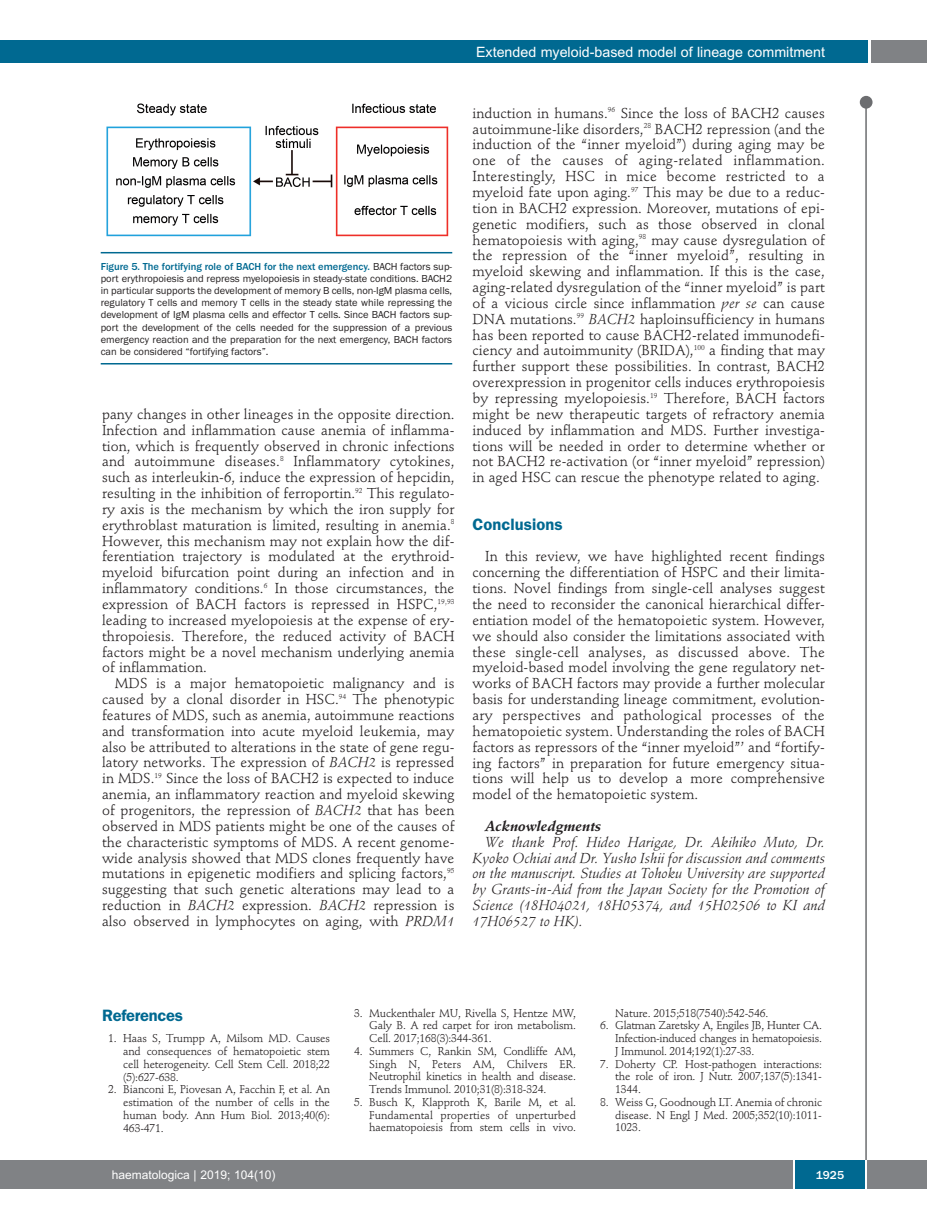
<style>
.page{position:relative;width:927px;height:1225px;background:#fff}
.page>*{position:absolute;margin:0;border:0;box-sizing:border-box;transform-origin:0 0}
.t1{font:600 16.5px "Franklin Gothic";letter-spacing:.005em;color:#006991}
.t2{font:600 16.5px "Franklin Gothic";letter-spacing:-.015em;color:#006991}
.t3{font:14.25px/15.9px "Stempel Schneidler";letter-spacing:.005em;color:#231f20;text-align:justify}
.t4{font:italic 14.25px/15.9px "Stempel Schneidler";letter-spacing:.005em;color:#231f20;text-align:justify}
.t5{font:14.25px "Arial";color:#fff}
.t6{font:italic 700 14.25px "Stempel Schneidler";letter-spacing:.005em;color:#231f20}
.t7{font:12px "Arial";color:#fff}
.t8{font:500 12px "Franklin Gothic";color:#fff}
.t9{font:11.25px/12.8px "Stempel Schneidler";letter-spacing:-.015em;color:#231f20;text-align:justify}
.t10{font:10.5px/12px "Franklin Gothic";color:#231f20;text-align:justify}
.s1{font-weight:500;color:#006991}
.s2{font-style:italic}
</style>
<div class="page">
<div style="left:860px;top:96px;width:12px;height:13px;background:#6c6d70;border-radius:50%"></div>
<hr style="left:865px;top:98px;width:2px;height:1062px;background:#6c6d70">
<div style="left:871px;top:40px;width:56px;height:22px;background:#808285"></div>
<div style="left:18px;top:40px;width:849px;height:22px;background:#006991"></div>
<div style="left:17px;top:1160px;width:910px;height:28px;background:#808285"></div>
<div style="left:795px;top:1160px;width:70px;height:28px;background:#006991"></div>
<hr style="left:793px;top:1160px;width:2px;height:28px;background:#fff">
<hr style="left:865px;top:1160px;width:2px;height:28px;background:#fff">
<div style="left:0;top:40px;width:19px;height:22px;background:#006991"></div>
<div style="left:0;top:1160px;width:18px;height:28px;background:#808285"></div>
<img style="left:106px;top:103px;width:343px;height:134px">
<hr style="left:101px;top:252px;width:351px;height:1px;background:#006991">
<hr style="left:101px;top:363px;width:351px;height:1px;background:#006991">
<p class="t5" style="left:476px;top:44px;width:350px">Extended myeloid-based model of lineage commitment</p>
<p class="t10" style="left:101px;top:261px;width:353px"><span class="s1">Figure 5. The fortifying role of BACH for the next emergency.</span> BACH factors sup&shy;port erythropoiesis and repress myelopoiesis in steady-state conditions. BACH2 in particular supports the development of memory B cells, non-IgM plasma cells, regulatory T cells and memory T cells in the steady state while repressing the development of IgM plasma cells and effector T cells. Since BACH factors sup&shy;port the development of the cells needed for the suppression of a previous emergency reaction and the preparation for the next emergency, BACH factors can be considered “fortifying factors”.</p>
<p class="t3" style="left:102px;top:407px;width:354px">pany changes in other lineages in the opposite direction.<br>Infection and inflammation cause anemia of inflamma&shy;tion, which is frequently observed in chronic infections and autoimmune diseases.<sup>8</sup> Inflammatory cytokines, such as interleukin-6, induce the expression of hepcidin, resulting in the inhibition of ferroportin.<sup>92</sup> This regulato&shy;ry axis is the mechanism by which the iron supply for erythroblast maturation is limited, resulting in anemia.<sup>8<br></sup>However, this mechanism may not explain how the dif&shy;ferentiation trajectory is modulated at the erythroid&shy;myeloid bifurcation point during an infection and in inflammatory conditions.<sup>6</sup> In those circumstances, the expression of BACH factors is repressed in HSPC,<sup>19,93 </sup>leading to increased myelopoiesis at the expense of ery&shy;thropoiesis. Therefore, the reduced activity of BACH factors might be a novel mechanism underlying anemia of inflammation.</p>
<p class="t3" style="left:102px;top:677px;width:354px;text-indent:13px">MDS is a major hematopoietic malignancy and is caused by a clonal disorder in HSC.<sup>94</sup> The phenotypic features of MDS, such as anemia, autoimmune reactions and transformation into acute myeloid leukemia, may also be attributed to alterations in the state of gene regu&shy;latory networks. The expression of <span class="s2">BACH2</span> is repressed in MDS.<sup>19</sup> Since the loss of BACH2 is expected to induce anemia, an inflammatory reaction and myeloid skewing of progenitors, the repression of <span class="s2">BACH2</span> that has been observed in MDS patients might be one of the causes of the characteristic symptoms of MDS. A recent genome&shy;wide analysis showed that MDS clones frequently have mutations in epigenetic modifiers and splicing factors,<sup>95 </sup>suggesting that such genetic alterations may lead to a reduction in <span class="s2">BACH2</span> expression. <span class="s2">BACH2</span> repression is also observed in lymphocytes on aging, with <span class="s2">PRDM1</span></p>
<p class="t3" style="left:472px;top:106px;width:354px">induction in humans.<sup>96</sup> Since the loss of BACH2 causes autoimmune-like disorders,<sup>28</sup> BACH2 repression (and the induction of the “inner myeloid”) during aging may be one of the causes of aging-related inflammation.<br>Interestingly, HSC in mice become restricted to a myeloid fate upon aging.<sup>97</sup> This may be due to a reduc&shy;tion in BACH2 expression. Moreover, mutations of epi&shy;genetic modifiers, such as those observed in clonal hematopoiesis with aging,<sup>98</sup> may cause dysregulation of the repression of the “inner myeloid”, resulting in myeloid skewing and inflammation. If this is the case, aging-related dysregulation of the “inner myeloid” is part of a vicious circle since inflammation <span class="s2">per se</span> can cause DNA mutations.<sup>99</sup> <span class="s2">BACH2</span> haploinsufficiency in humans has been reported to cause BACH2-related immunodefi&shy;ciency and autoimmunity (BRIDA),<sup>100</sup> a finding that may further support these possibilities. In contrast, BACH2 overexpression in progenitor cells induces erythropoiesis by repressing myelopoiesis.<sup>19</sup> Therefore, BACH factors might be new therapeutic targets of refractory anemia induced by inflammation and MDS. Further investiga&shy;tions will be needed in order to determine whether or not BACH2 re-activation (or “inner myeloid” repression) in aged HSC can rescue the phenotype related to aging.</p>
<p class="t1" style="left:472px;top:518px;width:92px">Conclusions</p>
<p class="t3" style="left:472px;top:550px;width:354px;text-indent:13px">In this review, we have highlighted recent findings concerning the differentiation of HSPC and their limita&shy;tions. Novel findings from single-cell analyses suggest the need to reconsider the canonical hierarchical differ&shy;entiation model of the hematopoietic system. However, we should also consider the limitations associated with these single-cell analyses, as discussed above. The myeloid-based model involving the gene regulatory net&shy;works of BACH factors may provide a further molecular basis for understanding lineage commitment, evolution&shy;ary perspectives and pathological processes of the hematopoietic system. Understanding the roles of BACH factors as repressors of the “inner myeloid”’ and “fortify&shy;ing factors” in preparation for future emergency situa&shy;tions will help us to develop a more comprehensive model of the hematopoietic system.</p>
<p class="t6" style="left:485px;top:820px;width:118px">Acknowledgments</p>
<p class="t4" style="left:472px;top:835px;width:354px;text-indent:13px">We thank Prof. Hideo Harigae, Dr. Akihiko Muto, Dr.<br>Kyoko Ochiai and Dr. Yusho Ishii for discussion and comments on the manuscript. Studies at Tohoku University are supported by Grants-in-Aid from the Japan Society for the Promotion of Science (18H04021, 18H05374, and 15H02506 to KI and 17H06527 to HK).</p>
<p class="t2" style="left:102px;top:1009px;width:82px">References</p>
<p class="t9" style="left:123px;top:1033px;width:208px;text-indent:-15px">1. Haas S, Trumpp A, Milsom MD. Causes and consequences of hematopoietic stem cell heterogeneity. Cell Stem Cell. 2018;22 (5):627-638.</p>
<p class="t9" style="left:123px;top:1084px;width:208px;text-indent:-15px">2. Bianconi E, Piovesan A, Facchin F, et al. An estimation of the number of cells in the human body. Ann Hum Biol. 2013;40(6):<br>463-471.</p>
<p class="t9" style="left:369px;top:1007px;width:208px;text-indent:-15px">3. Muckenthaler MU, Rivella S, Hentze MW, Galy B. A red carpet for iron metabolism.<br>Cell. 2017;168(3):344-361.</p>
<p class="t9" style="left:369px;top:1045px;width:208px;text-indent:-15px">4. Summers C, Rankin SM, Condliffe AM, Singh N, Peters AM, Chilvers ER.<br>Neutrophil kinetics in health and disease.<br>Trends Immunol. 2010;31(8):318-324.</p>
<p class="t9" style="left:369px;top:1096px;width:208px;text-indent:-15px">5. Busch K, Klapproth K, Barile M, et al.<br>Fundamental properties of unperturbed haematopoiesis from stem cells in vivo.</p>
<p class="t9" style="left:615px;top:1007px;width:155px">Nature. 2015;518(7540):542-546.</p>
<p class="t9" style="left:615px;top:1020px;width:208px;text-indent:-15px">6. Glatman Zaretsky A, Engiles JB, Hunter CA.<br>Infection-induced changes in hematopoiesis.<br>J Immunol. 2014;192(1):27-33.</p>
<p class="t9" style="left:615px;top:1058px;width:208px;text-indent:-15px">7. Doherty CP. Host-pathogen interactions: the role of iron. J Nutr. 2007;137(5):1341- 1344.</p>
<p class="t9" style="left:615px;top:1096px;width:208px;text-indent:-15px">8. Weiss G, Goodnough LT. Anemia of chronic disease. N Engl J Med. 2005;352(10):1011- 1023.</p>
<p class="t7" style="left:112px;top:1167px;width:165px">haematologica | 2019; 104(10)</p>
<p class="t8" style="left:816px;top:1167px;width:30px">1925</p>
</div>
